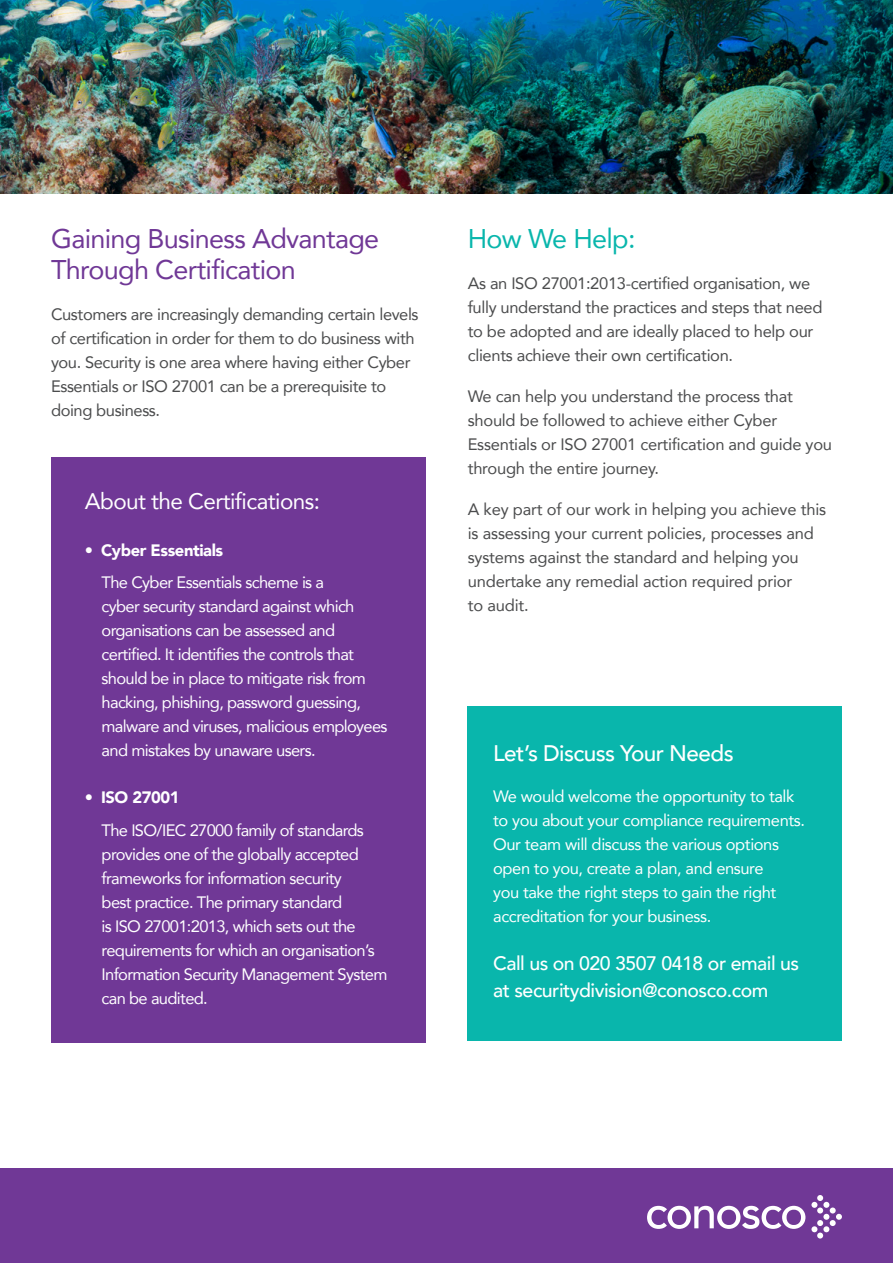
<style>
.page{position:relative;width:893px;height:1263px;background:#fff}
.page>*{position:absolute;margin:0;border:0;box-sizing:border-box;transform-origin:0 0}
.t1{font:27px/31.5px "Avenir";letter-spacing:-.025em;color:#703896}
.t2{font:27px "Avenir";letter-spacing:-.025em;color:#09b6ac}
.t3{font:22.5px "Avenir";letter-spacing:-.025em;color:#fff}
.t4{font:500 22.5px "Avenir";letter-spacing:-.025em;color:#fff}
.t5{font:500 19.5px/27px "Avenir";letter-spacing:-.025em;color:#fff}
.t6{font:16.5px/24px "Avenir";letter-spacing:-.04em;color:#fff}
.t7{font:16.5px/24px "Avenir";letter-spacing:-.02em;color:#4b4c4d}
.t8{font:900 16.5px "Avenir";letter-spacing:-.025em;color:#fff}
.s1{font-weight:400}
</style>
<div class="page">
<div style="left:0;top:1168px;width:893px;height:95px;background:#703896"></div>
<svg style="left:647px;top:1206px;width:158px;height:23px"></svg>
<svg style="left:811px;top:1195px;width:31px;height:43px"></svg>
<div style="left:51px;top:457px;width:374px;height:585px;background:#703896"></div>
<div style="left:468px;top:706px;width:374px;height:335px;background:#09b6ac"></div>
<img style="left:0;top:0;width:893px;height:194px">
<p class="t1" style="left:51px;top:222px;width:330px">Gaining Business Advantage<br>Through Certification</p>
<p class="t7" style="left:51px;top:302px;width:369px">Customers are increasingly demanding certain levels of certification in order for them to do business with you. Security is one area where having either Cyber Essentials or ISO 27001 can be a prerequisite to doing business.</p>
<p class="t3" style="left:85px;top:483px;width:237px">About the Certifications:</p>
<p class="t8" style="left:85px;top:536px;width:140px"><span class="s1">•</span> Cyber Essentials</p>
<p class="t6" style="left:102px;top:570px;width:288px">The Cyber Essentials scheme is a<br>cyber security standard against which organisations can be assessed and certified. It identifies the controls that should be in place to mitigate risk from hacking, phishing, password guessing, malware and viruses, malicious employees and mistakes by unaware users.</p>
<p class="t8" style="left:85px;top:783px;width:96px"><span class="s1">•</span> ISO 27001</p>
<p class="t6" style="left:102px;top:817px;width:287px">The ISO/IEC 27000 family of standards provides one of the globally accepted frameworks for information security<br>best practice. The primary standard<br>is ISO 27001:2013, which sets out the requirements for which an organisation’s Information Security Management System can be audited.</p>
<p class="t2" style="left:468px;top:217px;width:169px">How We Help:</p>
<p class="t7" style="left:468px;top:270px;width:356px">As an ISO 27001:2013-certified organisation, we fully understand the practices and steps that need to be adopted and are ideally placed to help our clients achieve their own certification.</p>
<p class="t7" style="left:468px;top:383px;width:366px">We can help you understand the process that should be followed to achieve either Cyber Essentials or ISO 27001 certification and guide you through the entire journey.</p>
<p class="t7" style="left:468px;top:496px;width:360px">A key part of our work in helping you achieve this is assessing your current policies, processes and systems against the standard and helping you undertake any remedial action required prior</p>
<p class="t7" style="left:468px;top:592px;width:63px">to audit.</p>
<p class="t4" style="left:493px;top:734px;width:242px">Let’s Discuss Your Needs</p>
<p class="t6" style="left:493px;top:784px;width:313px">We would welcome the opportunity to talk to you about your compliance requirements.<br>Our team will discuss the various options open to you, create a plan, and ensure<br>you take the right steps to gain the right accreditation for your business.</p>
<p class="t5" style="left:493px;top:949px;width:307px">Call us on 020 3507 0418 or email us at securitydivision@conosco.com</p>
</div>
